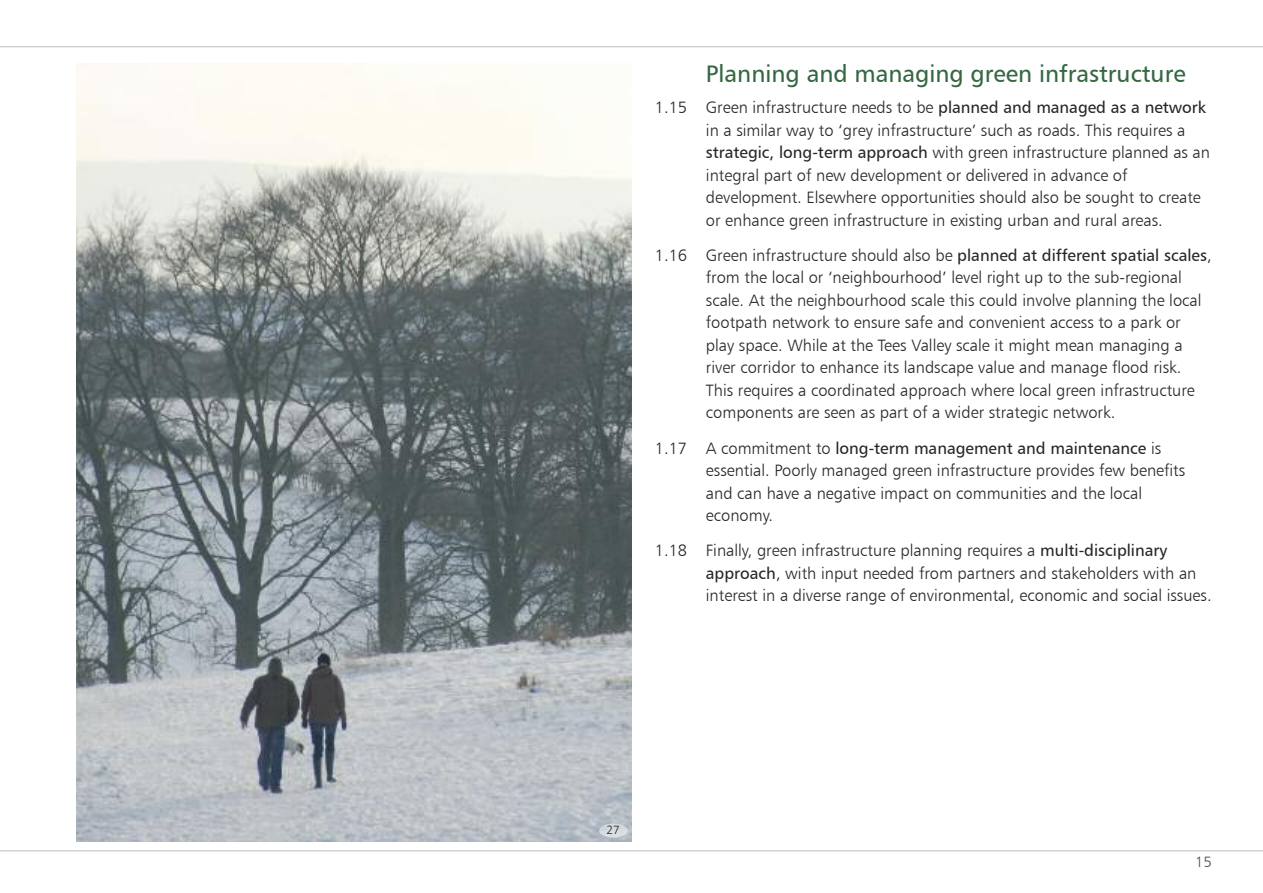
<style>
.page{position:relative;width:1263px;height:893px;background:#fff}
.page>*{position:absolute;margin:0;border:0;box-sizing:border-box;transform-origin:0 0}
.t1{font:24px "Humanist 777 BT Roman B";color:#356842}
.t2{font:16.5px/22.5px "Humanist 777 BT Light B";color:#272627}
.t3{font:16.5px "Humanist 777 BT Roman B";color:#272627}
.t4{font:15px "Humanist 777 BT Light B";color:#525152}
.t5{font:12px "Humanist 777 BT Light B";color:#272627}
.s1{font-family:"Humanist 777 BT Roman B"}
.s2{font-family:"Humanist 777 BT Light B"}
</style>
<div class="page">
<hr style="left:0;top:850px;width:1263px;height:1px;background:#bebebe">
<hr style="left:0;top:46px;width:1263px;height:1px;background:#bebebe">
<img style="left:77px;top:64px;width:555px;height:778px">
<img style="left:599px;top:823px;width:29px;height:15px">
<h1 class="t1" style="left:706px;top:59px;width:481px">Planning and managing green infrastructure</h1>
<p class="t2" style="left:706px;top:96px;width:506px;text-indent:-51px">1.15 Green infrastructure needs to be <span class="s1">planned and managed as a network </span>in a similar way to ‘grey infrastructure’ such as roads. This requires a <span class="s1">strategic, long-term approach</span> with green infrastructure planned as an integral part of new development or delivered in advance of development. Elsewhere opportunities should also be sought to create or enhance green infrastructure in existing urban and rural areas.</p>
<p class="t2" style="left:706px;top:244px;width:507px;text-indent:-51px">1.16 Green infrastructure should also be <span class="s1">planned at different spatial scales</span>, from the local or ‘neighbourhood’ level right up to the sub-regional scale. At the neighbourhood scale this could involve planning the local footpath network to ensure safe and convenient access to a park or play space. While at the Tees Valley scale it might mean managing a river corridor to enhance its landscape value and manage flood risk.<br>This requires a coordinated approach where local green infrastructure components are seen as part of a wider strategic network.</p>
<p class="t3" style="left:655px;top:438px;width:508px"><span class="s2">1.17 A commitment to</span> long-term management and maintenance <span class="s2">is</span></p>
<p class="t2" style="left:706px;top:459px;width:481px">essential. Poorly managed green infrastructure provides few benefits and can have a negative impact on communities and the local economy.</p>
<p class="t2" style="left:706px;top:539px;width:507px;text-indent:-51px">1.18 Finally, green infrastructure planning requires a <span class="s1">multi-disciplinary approach</span>, with input needed from partners and stakeholders with an interest in a diverse range of environmental, economic and social issues.</p>
<p class="t5" style="left:606px;top:823px;width:15px">27</p>
<p class="t4" style="left:1195px;top:852px;width:18px">15</p>
</div>
